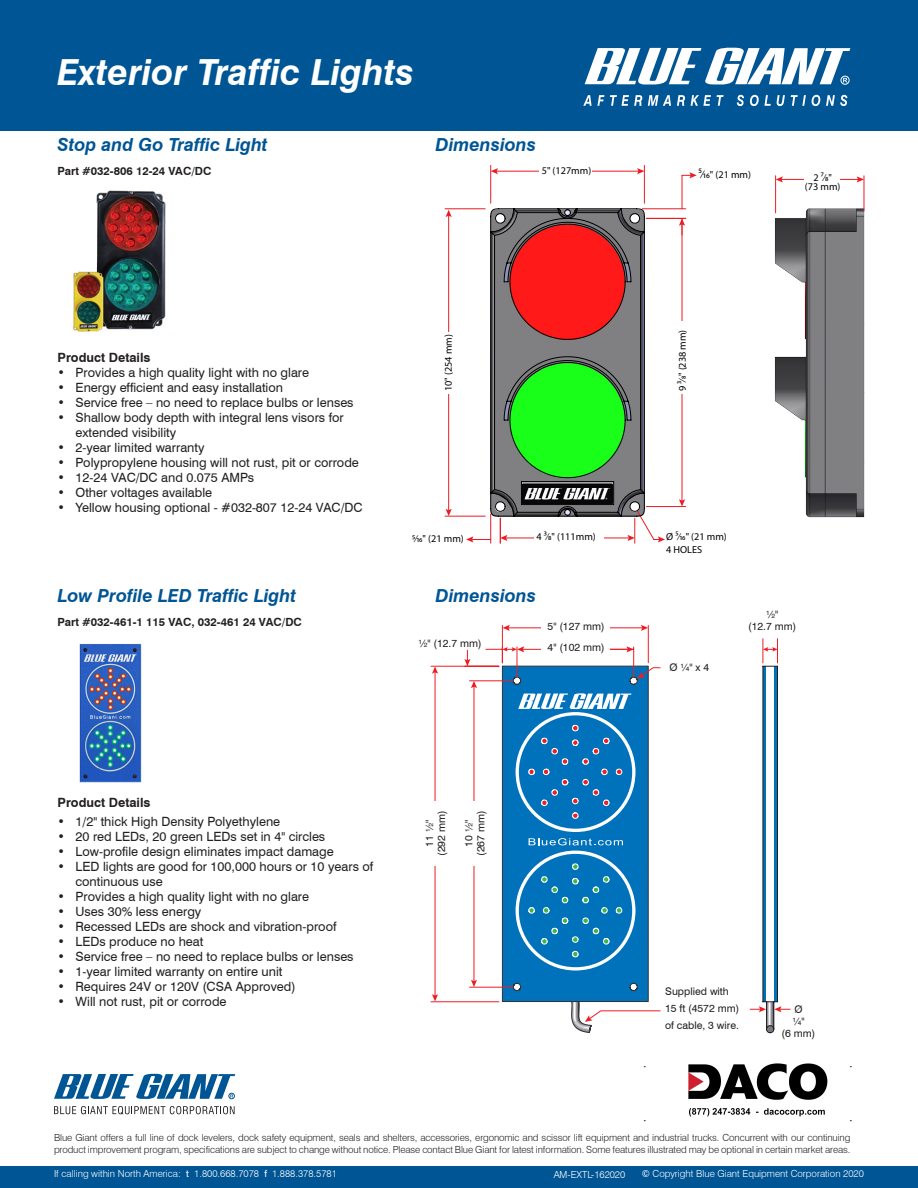
<style>
.page{position:relative;width:918px;height:1188px;background:#005595}
.page>*{position:absolute;margin:0;border:0;box-sizing:border-box;transform-origin:0 0}
.t1{font:italic 700 36px "Swiss 721 BT";color:#fff}
.Body1{font:italic 700 18px "Swiss 721 BT";color:#005595}
.t2{font:12.75px/15px "Swiss 721 BT";color:#231f20}
.t3{font:700 12.75px "Swiss 721 BT";color:#231f20}
.t4{font:700 11.25px "Swiss 721 BT";color:#231f20}
.Measurements{font:10.5px "Swiss 721 BT";color:#231f20}
.Captions{font:10.5px/16.8px "Swiss 721 BT";color:#231f20}
.t5{font:10.2px/12.3px "Myriad Pro";color:#000}
.Terms{font:300 9.75px/12px "Swiss 721 BT";letter-spacing:-.01em;color:#231f20}
.Terms-2{font:300 9.75px "Swiss 721 BT";color:#fff}
.s1{font-size:11.4px}
.s2{font-weight:400}
</style>
<div class="page">
<div style="left:0;top:131px;width:918px;height:1034px;background:#fff"></div>
<svg style="left:583px;top:95px;width:21px;height:11px"></svg>
<svg style="left:610px;top:95px;width:32px;height:11px"></svg>
<svg style="left:648px;top:95px;width:23px;height:11px"></svg>
<svg style="left:677px;top:95px;width:8px;height:11px"></svg>
<svg style="left:691px;top:95px;width:20px;height:11px"></svg>
<svg style="left:717px;top:95px;width:7px;height:11px"></svg>
<svg style="left:737px;top:95px;width:7px;height:11px"></svg>
<svg style="left:750px;top:95px;width:21px;height:11px"></svg>
<svg style="left:777px;top:95px;width:8px;height:11px"></svg>
<svg style="left:791px;top:95px;width:15px;height:11px"></svg>
<svg style="left:812px;top:95px;width:8px;height:11px"></svg>
<svg style="left:826px;top:95px;width:21px;height:11px"></svg>
<svg style="left:585px;top:48px;width:265px;height:37px"></svg>
<svg style="left:54px;top:1074px;width:181px;height:25px"></svg>
<svg style="left:54px;top:1106px;width:181px;height:9px"></svg>
<hr style="left:470px;top:987px;width:43px;height:1px;background:#ee1d23">
<hr style="left:470px;top:681px;width:43px;height:1px;background:#ee1d23">
<hr style="left:431px;top:1002px;width:68px;height:1px;background:#ee1d23">
<hr style="left:431px;top:666px;width:68px;height:1px;background:#ee1d23">
<hr style="left:502px;top:625px;width:1px;height:38px;background:#ee1d23">
<hr style="left:648px;top:625px;width:1px;height:38px;background:#ee1d23">
<hr style="left:474px;top:686px;width:1px;height:296px;background:#ee1d23">
<svg style="left:471px;top:681px;width:6px;height:7px"></svg>
<svg style="left:471px;top:980px;width:6px;height:7px"></svg>
<svg style="left:464px;top:650px;width:6px;height:16px"></svg>
<svg style="left:750px;top:639px;width:40px;height:394px"></svg>
<div style="left:464px;top:801px;width:20px;height:65px;background:#fff"></div>
<hr style="left:435px;top:671px;width:1px;height:326px;background:#ee1d23">
<svg style="left:432px;top:666px;width:6px;height:8px"></svg>
<svg style="left:432px;top:994px;width:6px;height:8px"></svg>
<div style="left:425px;top:801px;width:20px;height:65px;background:#fff"></div>
<hr style="left:507px;top:628px;width:136px;height:1px;background:#ee1d23">
<svg style="left:503px;top:625px;width:7px;height:6px"></svg>
<svg style="left:641px;top:625px;width:7px;height:6px"></svg>
<div style="left:541px;top:624px;width:69px;height:8px;background:#fff"></div>
<svg style="left:486px;top:646px;width:175px;height:387px"></svg>
<img style="left:79px;top:643px;width:63px;height:140px">
<img style="left:72px;top:190px;width:94px;height:142px">
<img style="left:774px;top:193px;width:91px;height:325px">
<hr style="left:864px;top:176px;width:1px;height:35px;background:#ec1c24">
<hr style="left:775px;top:176px;width:1px;height:37px;background:#ec1c24">
<hr style="left:682px;top:175px;width:1px;height:34px;background:#ec1c24">
<hr style="left:642px;top:208px;width:44px;height:1px;background:#ec1c24">
<hr style="left:646px;top:506px;width:40px;height:1px;background:#ec1c24">
<hr style="left:646px;top:218px;width:40px;height:1px;background:#ec1c24">
<hr style="left:445px;top:208px;width:40px;height:1px;background:#ec1c24">
<hr style="left:445px;top:516px;width:40px;height:1px;background:#ec1c24">
<hr style="left:644px;top:165px;width:1px;height:38px;background:#ec1c24">
<hr style="left:490px;top:165px;width:1px;height:38px;background:#ec1c24">
<svg style="left:490px;top:208px;width:155px;height:309px"></svg>
<hr style="left:496px;top:171px;width:143px;height:1px;background:#ec1c24">
<svg style="left:491px;top:168px;width:7px;height:6px"></svg>
<svg style="left:637px;top:168px;width:7px;height:6px"></svg>
<svg style="left:682px;top:172px;width:15px;height:6px"></svg>
<svg style="left:466px;top:514px;width:25px;height:29px"></svg>
<hr style="left:781px;top:179px;width:78px;height:1px;background:#ec1c24">
<svg style="left:776px;top:176px;width:7px;height:6px"></svg>
<svg style="left:857px;top:176px;width:7px;height:6px"></svg>
<hr style="left:505px;top:538px;width:125px;height:1px;background:#ec1c24">
<svg style="left:500px;top:518px;width:7px;height:25px"></svg>
<svg style="left:628px;top:510px;width:37px;height:33px"></svg>
<hr style="left:448px;top:215px;width:1px;height:296px;background:#ec1c24">
<svg style="left:446px;top:509px;width:6px;height:7px"></svg>
<svg style="left:446px;top:210px;width:6px;height:7px"></svg>
<hr style="left:682px;top:223px;width:1px;height:279px;background:#ec1c24">
<svg style="left:679px;top:499px;width:6px;height:7px"></svg>
<svg style="left:679px;top:219px;width:6px;height:16px"></svg>
<div style="left:539px;top:164px;width:53px;height:12px;background:#fff"></div>
<div style="left:534px;top:530px;width:69px;height:13px;background:#fff"></div>
<div style="left:445px;top:332px;width:11px;height:62px;background:#fff"></div>
<div style="left:676px;top:321px;width:12px;height:73px;background:#fff"></div>
<div style="left:804px;top:170px;width:36px;height:23px;background:#fff"></div>
<img style="left:688px;top:1063px;width:140px;height:54px">
<p class="t1" style="left:57px;top:51px;width:358px">Exterior Traffic Lights</p>
<p class="Body1" style="left:58px;top:133px;width:212px">Stop and Go Traffic Light</p>
<p class="Body1" style="left:436px;top:133px;width:102px">Dimensions</p>
<p class="t4" style="left:58px;top:164px;width:155px">Part #032-806 12-24 VAC/DC</p>
<p class="t5" style="left:542px;top:164px;width:51px">5" (127mm)</p>
<p class="t5" style="left:698px;top:168px;width:54px"><span class="s1">5⁄16</span>" (21 mm)</p>
<p class="t5" style="left:805px;top:173px;width:37px;line-height:9px;text-align:center">2 7⁄8"<br>(73 mm)</p>
<p class="t3" style="left:58px;top:349px;width:94px">Product Details</p>
<p class="t2" style="left:58px;top:364px;width:253px">• Provides a high quality light with no glare</p>
<p class="t2" style="left:58px;top:379px;width:227px">• Energy efficient and easy installation</p>
<p class="t2" style="left:58px;top:394px;width:298px">• Service free – no need to replace bulbs or lenses</p>
<p class="t2" style="left:76px;top:409px;width:270px;text-indent:-18px">• Shallow body depth with integral lens visors for extended visibility</p>
<p class="t2" style="left:58px;top:439px;width:149px">• 2-year limited warranty</p>
<p class="t2" style="left:58px;top:454px;width:303px">• Polypropylene housing will not rust, pit or corrode</p>
<p class="t2" style="left:58px;top:469px;width:198px">• 12-24 VAC/DC and 0.075 AMPs</p>
<p class="t2" style="left:58px;top:484px;width:156px">• Other voltages available</p>
<p class="t2" style="left:58px;top:499px;width:307px">• Yellow housing optional - #032-807 12-24 VAC/DC</p>
<p class="t5" style="left:442px;top:391px;width:58px;rotate:-90deg">10" (254 mm)</p>
<p class="t5" style="left:676px;top:391px;width:63px;rotate:-90deg">9 3⁄8" (238 mm)</p>
<p class="t5" style="left:412px;top:532px;width:53px">5⁄16" (21 mm)</p>
<p class="t5" style="left:536px;top:531px;width:61px">4 3⁄8" (111mm)</p>
<p class="t5" style="left:666px;top:531px;width:62px">Ø 5⁄16" (21 mm)<br>4 HOLES</p>
<p class="Body1" style="left:58px;top:584px;width:240px">Low Profile LED Traffic Light</p>
<p class="Body1" style="left:436px;top:584px;width:102px">Dimensions</p>
<p class="t4" style="left:58px;top:615px;width:246px">Part #032-461-1 115 VAC, 032-461 24 VAC/DC</p>
<p class="Measurements" style="left:418px;top:637px;width:65px">½" (12.7 mm)</p>
<p class="Measurements" style="left:548px;top:620px;width:59px">5" (127 mm)</p>
<p class="Measurements" style="left:548px;top:641px;width:59px">4" (102 mm)</p>
<p class="Measurements" style="left:669px;top:661px;width:41px">Ø ¼" x 4</p>
<p class="Measurements" style="left:766px;top:608px;width:14px">½"</p>
<p class="Measurements" style="left:748px;top:620px;width:50px">(12.7 mm)</p>
<p class="t3" style="left:58px;top:794px;width:94px">Product Details</p>
<p class="t2" style="left:58px;top:814px;width:224px">• 1/2" thick High Density Polyethylene</p>
<p class="t2" style="left:58px;top:829px;width:269px">• 20 red LEDs, 20 green LEDs set in 4" circles</p>
<p class="t2" style="left:58px;top:844px;width:278px">• Low-profile design eliminates impact damage</p>
<p class="t2" style="left:76px;top:859px;width:299px;text-indent:-18px">• LED lights are good for 100,000 hours or 10 years of continuous use</p>
<p class="t2" style="left:58px;top:889px;width:253px">• Provides a high quality light with no glare</p>
<p class="t2" style="left:58px;top:904px;width:145px">• Uses 30% less energy</p>
<p class="t2" style="left:58px;top:919px;width:280px">• Recessed LEDs are shock and vibration-proof</p>
<p class="t2" style="left:58px;top:934px;width:147px">• LEDs produce no heat</p>
<p class="t2" style="left:58px;top:949px;width:298px">• Service free – no need to replace bulbs or lenses</p>
<p class="t2" style="left:58px;top:964px;width:226px">• 1-year limited warranty on entire unit</p>
<p class="t2" style="left:58px;top:979px;width:240px">• Requires 24V or 120V (CSA Approved)</p>
<p class="t2" style="left:58px;top:994px;width:171px">• Will not rust, pit or corrode</p>
<p class="Captions" style="left:665px;top:983px;width:76px">Supplied with<br>15 ft (4572 mm) of cable, 3 wire.</p>
<p class="Measurements" style="left:423px;top:847px;width:28px;rotate:-90deg">11 ½"</p>
<p class="Measurements" style="left:435px;top:856px;width:47px;rotate:-90deg">(292 mm)</p>
<p class="Measurements" style="left:462px;top:847px;width:28px;rotate:-90deg">10 ½"</p>
<p class="Measurements" style="left:474px;top:856px;width:47px;rotate:-90deg">(267 mm)</p>
<p class="Measurements" style="left:794px;top:1003px;width:10px">Ø</p>
<p class="Measurements" style="left:792px;top:1015px;width:14px">¼"</p>
<p class="Measurements" style="left:782px;top:1027px;width:35px">(6 mm)</p>
<p class="Terms" style="left:54px;top:1131px;width:798px">Blue Giant offers a full line of dock levelers, dock safety equipment, seals and shelters, accessories, ergonomic and scissor lift equipment and industrial trucks. Concurrent with our continuing product improvement program, specifications are subject to change without notice. Please contact Blue Giant for latest information. Some features illustrated may be optional in certain market areas.</p>
<p class="Terms-2" style="left:54px;top:1168px;width:284px">If calling within North America: <span class="s2">t</span> 1.800.668.7078 <span class="s2">f</span> 1.888.378.5781</p>
<p class="Terms-2" style="left:554px;top:1168px;width:73px">AM-EXTL-162020</p>
<p class="Terms-2" style="left:642px;top:1168px;width:224px"><span class="s2">©</span> Copyright Blue Giant Equipment Corporation 2020</p>
</div>
